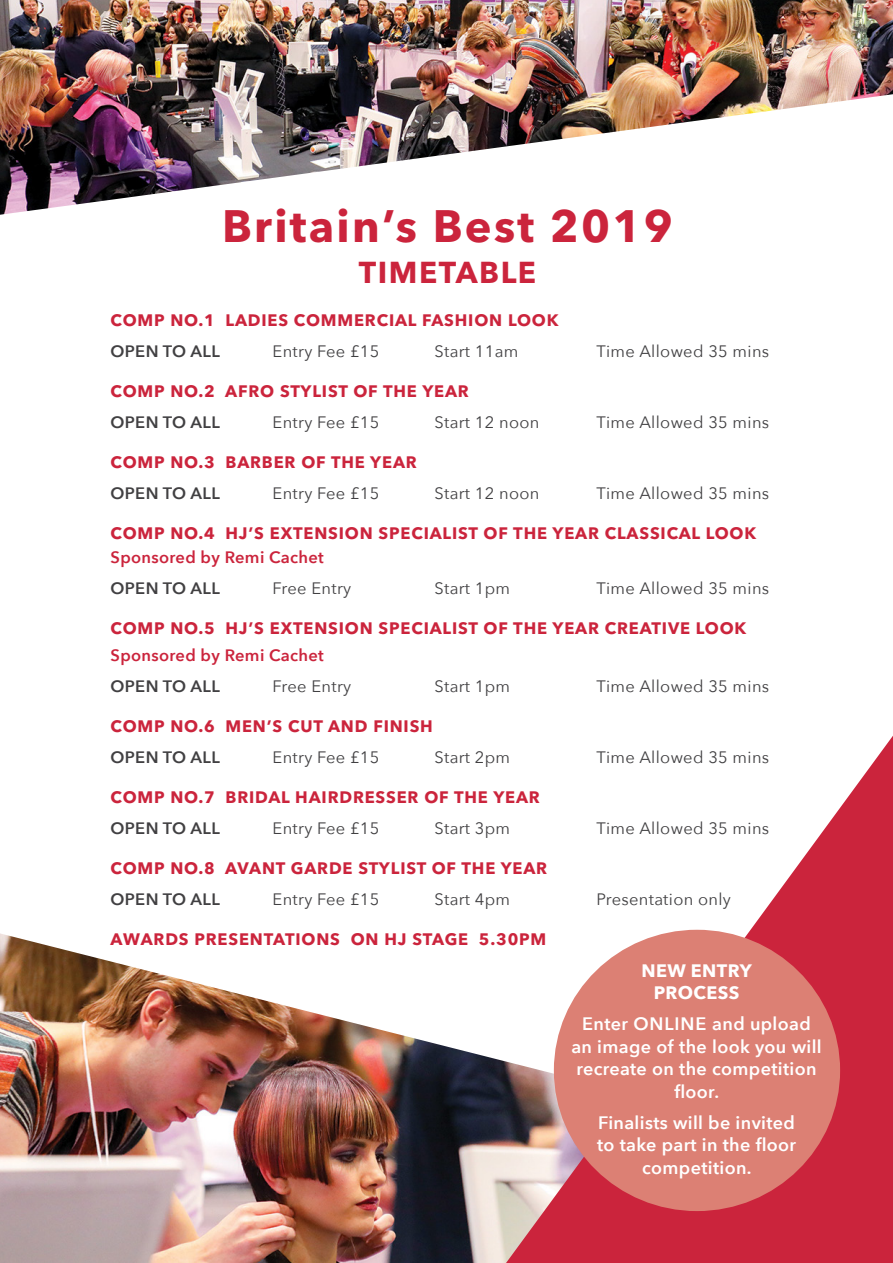
<style>
.page{position:relative;width:893px;height:1263px;background:#fff}
.page>*{position:absolute;margin:0;border:0;box-sizing:border-box;transform-origin:0 0}
.t1{font:700 45px "Avenir Next LT Pro";letter-spacing:.05em;color:#cb243c}
.t2{font:700 30px "Avenir Next LT Pro";letter-spacing:.05em;color:#cb243c}
.t3{font:600 18px/22.5px "Avenir Next";letter-spacing:.02em;color:#fff;text-align:center}
.t4{font:700 18px/22.5px "Avenir Next";letter-spacing:.02em;color:#fff;text-align:center}
.t5{font:700 16.5px/23.4px "Avenir Next LT Pro";letter-spacing:.05em;color:#cb243c}
.t6{font:16.5px "Avenir Next";letter-spacing:.02em;color:#414042}
.t7{font:600 16.5px "Avenir Next";letter-spacing:.02em;color:#414042}
.s1{font-family:"Avenir Next";font-weight:600}
</style>
<div class="page">
<img style="left:0;top:0;width:893px;height:215px">
<img style="left:0;top:933px;width:506px;height:330px">
<svg style="left:506px;top:736px;width:387px;height:527px"></svg>
<div style="left:554px;top:930px;width:286px;height:281px;background:#dc8074;border-radius:50%"></div>
<p class="t1" style="left:222px;top:199px;width:452px">Britain’s Best 2019</p>
<p class="t2" style="left:359px;top:254px;width:179px">TIMETABLE</p>
<p class="t5" style="left:111px;top:308px;width:449px">COMP NO.1 LADIES COMMERCIAL FASHION LOOK</p>
<p class="t7" style="left:111px;top:337px;width:111px">OPEN TO ALL</p>
<p class="t6" style="left:273px;top:338px;width:108px">Entry Fee £15</p>
<p class="t6" style="left:435px;top:338px;width:85px">Start 11am</p>
<p class="t6" style="left:597px;top:338px;width:174px">Time Allowed 35 mins</p>
<p class="t5" style="left:111px;top:379px;width:360px">COMP NO.2 AFRO STYLIST OF THE YEAR</p>
<p class="t7" style="left:111px;top:408px;width:111px">OPEN TO ALL</p>
<p class="t6" style="left:273px;top:409px;width:108px">Entry Fee £15</p>
<p class="t6" style="left:435px;top:409px;width:106px">Start 12 noon</p>
<p class="t6" style="left:597px;top:409px;width:174px">Time Allowed 35 mins</p>
<p class="t5" style="left:111px;top:450px;width:308px">COMP NO.3 BARBER OF THE YEAR</p>
<p class="t7" style="left:111px;top:479px;width:111px">OPEN TO ALL</p>
<p class="t6" style="left:273px;top:480px;width:108px">Entry Fee £15</p>
<p class="t6" style="left:435px;top:480px;width:106px">Start 12 noon</p>
<p class="t6" style="left:597px;top:480px;width:174px">Time Allowed 35 mins</p>
<p class="t5" style="left:111px;top:521px;width:647px">COMP NO.4 HJ’S EXTENSION SPECIALIST OF THE YEAR CLASSICAL LOOK<br><span class="s1">Sponsored by Remi Cachet</span></p>
<p class="t7" style="left:111px;top:574px;width:111px">OPEN TO ALL</p>
<p class="t6" style="left:273px;top:574px;width:80px">Free Entry</p>
<p class="t6" style="left:435px;top:574px;width:77px">Start 1pm</p>
<p class="t6" style="left:597px;top:574px;width:174px">Time Allowed 35 mins</p>
<p class="t5" style="left:111px;top:614px;width:637px;line-height:27px">COMP NO.5 HJ’S EXTENSION SPECIALIST OF THE YEAR CREATIVE LOOK<br><span class="s1">Sponsored by Remi Cachet</span></p>
<p class="t7" style="left:111px;top:672px;width:111px">OPEN TO ALL</p>
<p class="t6" style="left:273px;top:672px;width:80px">Free Entry</p>
<p class="t6" style="left:435px;top:672px;width:77px">Start 1pm</p>
<p class="t6" style="left:597px;top:672px;width:174px">Time Allowed 35 mins</p>
<p class="t5" style="left:111px;top:714px;width:324px">COMP NO.6 MEN’S CUT AND FINISH</p>
<p class="t7" style="left:111px;top:743px;width:111px">OPEN TO ALL</p>
<p class="t6" style="left:273px;top:743px;width:108px">Entry Fee £15</p>
<p class="t6" style="left:435px;top:743px;width:77px">Start 2pm</p>
<p class="t6" style="left:597px;top:743px;width:174px">Time Allowed 35 mins</p>
<p class="t5" style="left:111px;top:785px;width:431px">COMP NO.7 BRIDAL HAIRDRESSER OF THE YEAR</p>
<p class="t7" style="left:111px;top:814px;width:111px">OPEN TO ALL</p>
<p class="t6" style="left:273px;top:814px;width:108px">Entry Fee £15</p>
<p class="t6" style="left:435px;top:814px;width:77px">Start 3pm</p>
<p class="t6" style="left:597px;top:814px;width:174px">Time Allowed 35 mins</p>
<p class="t5" style="left:111px;top:856px;width:438px">COMP NO.8 AVANT GARDE STYLIST OF THE YEAR</p>
<p class="t7" style="left:111px;top:885px;width:111px">OPEN TO ALL</p>
<p class="t6" style="left:273px;top:885px;width:108px">Entry Fee £15</p>
<p class="t6" style="left:435px;top:885px;width:77px">Start 4pm</p>
<p class="t6" style="left:597px;top:885px;width:136px">Presentation only</p>
<p class="t5" style="left:111px;top:927px;width:437px">AWARDS PRESENTATIONS ON HJ STAGE 5.30PM</p>
<p class="t4" style="left:642px;top:959px;width:112px">NEW ENTRY<br>PROCESS</p>
<p class="t3" style="left:571px;top:1012px;width:252px">Enter ONLINE and upload an image of the look you will recreate on the competition floor.</p>
<p class="t3" style="left:597px;top:1111px;width:200px">Finalists will be invited to take part in the floor competition.</p>
</div>
